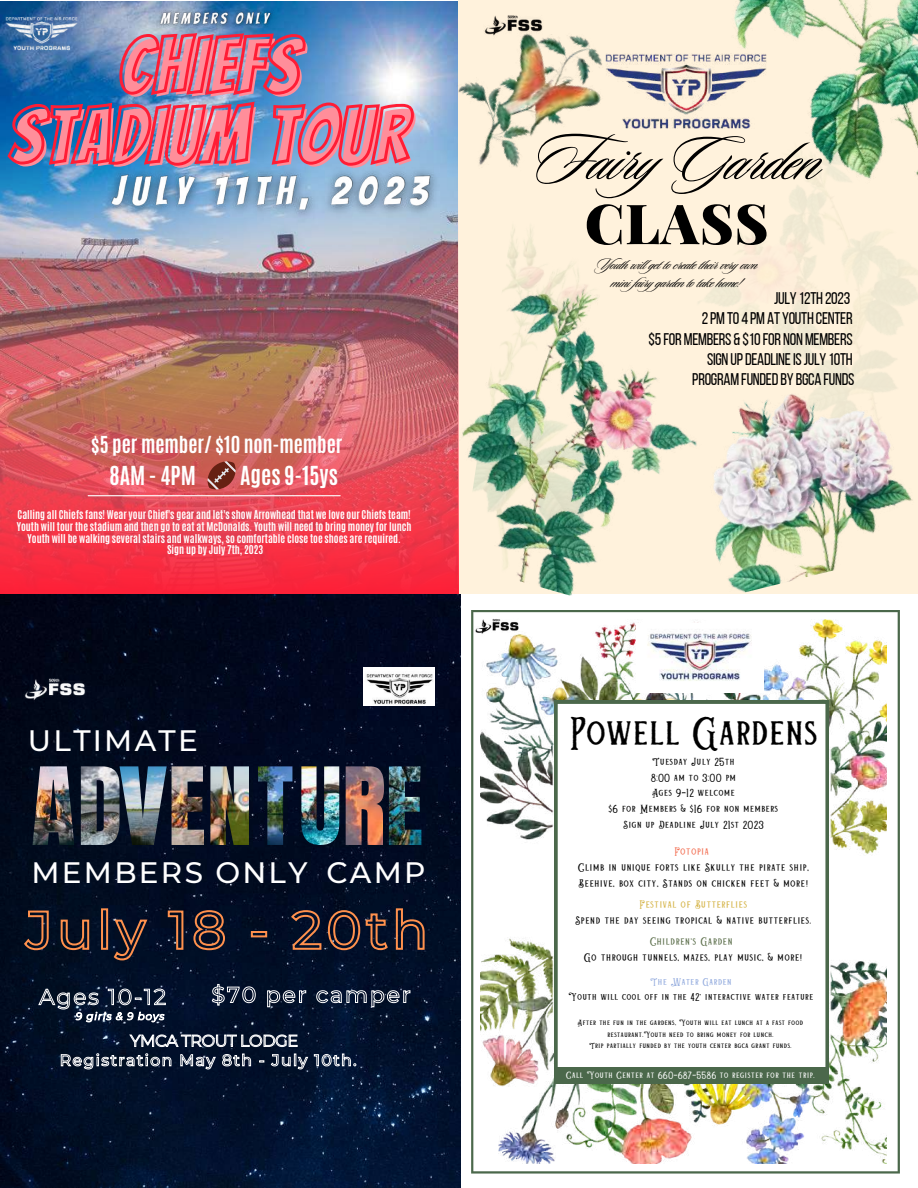
<style>
.page{position:relative;width:918px;height:1188px;background:#fff}
.page>*{position:absolute;margin:0;border:0;box-sizing:border-box;transform-origin:0 0}
.t1{font:78.6px/69.9px "Bangers";letter-spacing:.025em;color:#ff8e9a;text-align:center}
.t2{font:68.25px "Sloop Script Pro";letter-spacing:-.01em;color:#000}
.t3{font:900 55.35px "Playfair Display";letter-spacing:.015em;color:#000}
.t4{font:44.85px "Silver Stone Rough";letter-spacing:.025em;color:#000}
.t5{font:500 29.4px "Montserrat";letter-spacing:.075em;color:#fff}
.t6{font:700 21.9px "Antonio";color:#fff}
.t7{font:700 19.65px "Antonio";color:#fff}
.t8{font:17.1px/18.3px "Sloop Script Pro";letter-spacing:-.015em;color:#000;text-align:center}
.t9{font:16.8px/20.1px "Bebas Neue";letter-spacing:-.015em;color:#000;text-align:right}
.t10{font:11.85px/16.2px "Silver Stone Rough";letter-spacing:.07em;color:#000}
.t11{font:11.85px "Silver Stone Rough";letter-spacing:.07em;color:#d5b448}
.t12{font:11.85px "Silver Stone Rough";letter-spacing:.07em;color:#5b6e4a}
.t13{font:11.85px "Silver Stone Rough";letter-spacing:.07em;color:#f37256}
.t14{font:11.1px/15.6px "Silver Stone Rough";letter-spacing:.07em;color:#000;text-align:center}
.t15{font:10.8px "Silver Stone Rough";letter-spacing:.07em;color:#000}
.t16{font:10.8px "Silver Stone Rough";letter-spacing:.07em;color:#92aade}
.t17{font:700 10.2px/11.7px "Antonio";color:#fff;text-align:center}
.t18{font:10.05px "Silver Stone Rough";letter-spacing:.07em;color:#fff}
.t19{font:8.55px/11.7px "Silver Stone Rough";letter-spacing:.07em;color:#000;text-align:center}
</style>
<div class="page">
<img style="left:0;top:2px;width:433px;height:137px">
<img style="left:0;top:139px;width:459px;height:455px">
<hr style="left:88px;top:495px;width:252px;height:1px;background:#fff">
<img style="left:0;top:10px;width:88px;height:43px">
<svg style="left:208px;top:461px;width:28px;height:28px"></svg>
<img style="left:433px;top:2px;width:200px;height:185px">
<img style="left:0;top:594px;width:460px;height:594px">
<img style="left:415px;top:255px;width:325px;height:365px">
<img style="left:655px;top:351px;width:263px;height:252px">
<img style="left:655px;top:0;width:263px;height:244px">
<img style="left:484px;top:11px;width:59px;height:30px">
<img style="left:583px;top:37px;width:207px;height:144px">
<img style="left:301px;top:766px;width:38px;height:79px">
<img style="left:258px;top:766px;width:34px;height:79px">
<img style="left:346px;top:766px;width:38px;height:79px">
<img style="left:33px;top:766px;width:41px;height:79px">
<img style="left:81px;top:766px;width:86px;height:79px">
<img style="left:172px;top:766px;width:32px;height:79px">
<img style="left:210px;top:766px;width:39px;height:79px">
<img style="left:389px;top:766px;width:32px;height:79px">
<img style="left:363px;top:667px;width:71px;height:38px">
<img style="left:24px;top:674px;width:63px;height:31px">
<img style="left:6px;top:31px;width:409px;height:137px">
<img style="left:94px;top:156px;width:359px;height:78px">
<img style="left:153px;top:4px;width:125px;height:30px">
<svg style="left:23px;top:907px;width:403px;height:55px;background:#25202b"></svg>
<svg style="left:211px;top:984px;width:200px;height:24px;background:#2f3b50"></svg>
<svg style="left:61px;top:1053px;width:296px;height:17px;background:#404b5e"></svg>
<svg style="left:129px;top:1034px;width:169px;height:13px;background:#616979"></svg>
<svg style="left:38px;top:988px;width:128px;height:34px;background:#384356"></svg>
<svg style="left:471px;top:610px;width:429px;height:564px"></svg>
<img style="left:481px;top:620px;width:406px;height:543px">
<svg style="left:554px;top:701px;width:275px;height:382px"></svg>
<div style="left:554px;top:1067px;width:273px;height:16px;background:#4b684b"></div>
<img style="left:636px;top:623px;width:127px;height:70px">
<img style="left:475px;top:615px;width:45px;height:23px">
<h1 class="t1" style="left:12px;top:34px;width:400px">CHIEFS<br>STADIUM TOUR</h1>
<h3 class="t7" style="left:91px;top:431px;width:253px">$5 per member/ $10 non-member</h3>
<h3 class="t6" style="left:110px;top:460px;width:88px">8AM - 4PM</h3>
<h3 class="t6" style="left:240px;top:460px;width:99px">Ages 9-15ys</h3>
<p class="t17" style="left:17px;top:509px;width:396px">Calling all Chiefs fans! Wear your Chief's gear and let's show Arrowhead that we love our Chiefs team!<br>Youth will tour the stadium and then go to eat at McDonalds. Youth will need to bring money for lunch Youth will be walking several stairs and walkways, so comfortable close toe shoes are required.<br>Sign up by July 7th, 2023</p>
<h3 class="t5" style="left:28px;top:723px;width:171px">ULTIMATE</h3>
<h3 class="t5" style="left:32px;top:854px;width:277px">MEMBERS ONLY</h3>
<h3 class="t5" style="left:326px;top:854px;width:101px">CAMP</h3>
<h2 class="t2" style="left:533px;top:124px;width:290px">FairyGarden</h2>
<h3 class="t3" style="left:585px;top:184px;width:185px">CLASS</h3>
<h3 class="t8" style="left:596px;top:257px;width:163px">Youth will get to create their veryown mini fairygarden to take home!</h3>
<h3 class="t9" style="left:649px;top:290px;width:206px">JULY 12TH 2023<br>2 PM TO 4 PM AT YOUTH CENTER<br>$5 FOR MEMBERS &amp; $10 FOR NON MEMBERS</h3>
<h3 class="t9" style="left:707px;top:350px;width:147px">SIGN UP DEADLINE IS JULY 10TH</h3>
<h3 class="t9" style="left:692px;top:370px;width:164px">PROGRAM FUNDED BY BGCA FUNDS</h3>
<h3 class="t4" style="left:569px;top:705px;width:249px">Powell Gardens</h3>
<p class="t14" style="left:609px;top:754px;width:171px">Tuesday July 25th<br>8:00 am to 3:00 pm<br>Ages 9-12 welcome<br>$6 for Members &amp; $16 for non members<br>Sign up Deadline July 21st 2023</p>
<p class="t13" style="left:674px;top:844px;width:36px">Fotopia</p>
<p class="t10" style="left:578px;top:859px;width:232px">Climb in unique forts like Skully the pirate ship,<br>Beehive, box city, Stands on chicken feet &amp; more!</p>
<p class="t11" style="left:640px;top:897px;width:109px">Festival of Butterflies</p>
<p class="t10" style="left:575px;top:912px;width:237px">Spend the day seeing tropical &amp; native butterflies.</p>
<p class="t12" style="left:650px;top:934px;width:84px">Children's Garden</p>
<p class="t10" style="left:584px;top:949px;width:220px">Go through tunnels, mazes, play music, &amp; more!</p>
<p class="t16" style="left:651px;top:975px;width:83px">The Water Garden</p>
<p class="t15" style="left:569px;top:990px;width:246px">Youth will cool off in the 42' interactive water feature</p>
<p class="t19" style="left:578px;top:1017px;width:226px">After the fun in the gardens, Youth will eat lunch at a fast food restaurant.Youth need to bring money for lunch.<br>Trip partially funded by the youth center bgca grant funds.</p>
<p class="t18" style="left:566px;top:1069px;width:250px">Call Youth Center at 660-687-5586 to register for the trip.</p>
</div>
